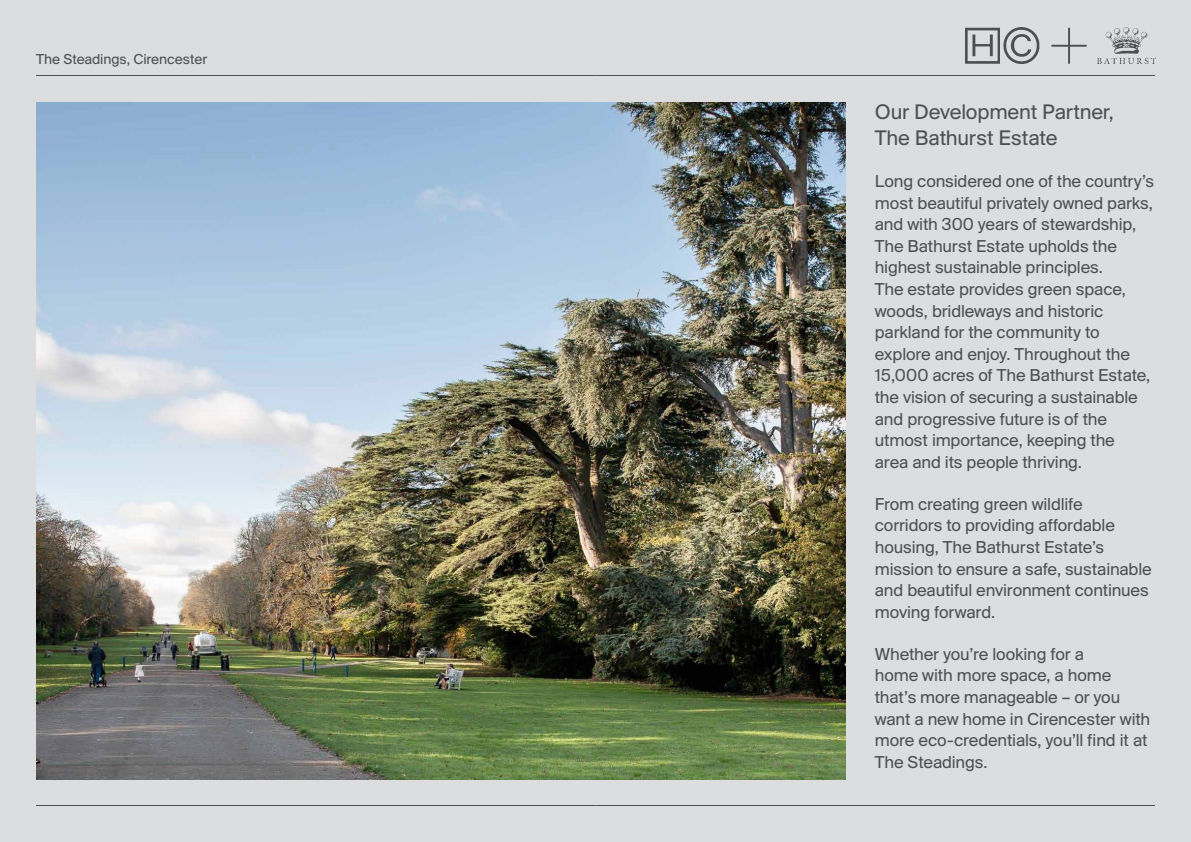
<style>
.page{position:relative;width:1191px;height:842px;background:#dcddde}
.page>*{position:absolute;margin:0;border:0;box-sizing:border-box;transform-origin:0 0}
.t1{font:22px/26.4px "Suisse BP Intl";letter-spacing:-.01em;color:#4d5050}
.t2{font:18px/21.6px "Suisse BP Intl";letter-spacing:-.01em;color:#4d5050}
.t3{font:15px "Suisse BP Intl";letter-spacing:-.005em;color:#4d5050}
</style>
<div class="page">
<hr style="left:36px;top:75px;width:559px;height:1px;background:#4d5050">
<hr style="left:36px;top:805px;width:559px;height:1px;background:#4d5050">
<img style="left:36px;top:102px;width:809px;height:678px">
<hr style="left:595px;top:75px;width:560px;height:1px;background:#4d5050">
<hr style="left:595px;top:805px;width:560px;height:1px;background:#4d5050">
<img style="left:965px;top:28px;width:190px;height:36px">
<p class="t3" style="left:36px;top:50px;width:173px">The Steadings, Cirencester</p>
<p class="t1" style="left:874px;top:98px;width:240px">Our Development Partner,<br>The Bathurst Estate</p>
<p class="t2" style="left:874px;top:170px;width:281px">Long considered one of the country’s most beautiful privately owned parks, and with 300 years of stewardship, The Bathurst Estate upholds the highest sustainable principles.<br>The estate provides green space, woods, bridleways and historic parkland for the community to explore and enjoy. Throughout the 15,000 acres of The Bathurst Estate, the vision of securing a sustainable and progressive future is of the utmost importance, keeping the<br>area and its people thriving.</p>
<p class="t2" style="left:874px;top:493px;width:278px">From creating green wildlife corridors to providing affordable housing, The Bathurst Estate’s mission to ensure a safe, sustainable and beautiful environment continues moving forward.</p>
<p class="t2" style="left:874px;top:643px;width:277px">Whether you’re looking for a<br>home with more space, a home that’s more manageable – or you want a new home in Cirencester with more eco-credentials, you’ll find it at<br>The Steadings.</p>
</div>
